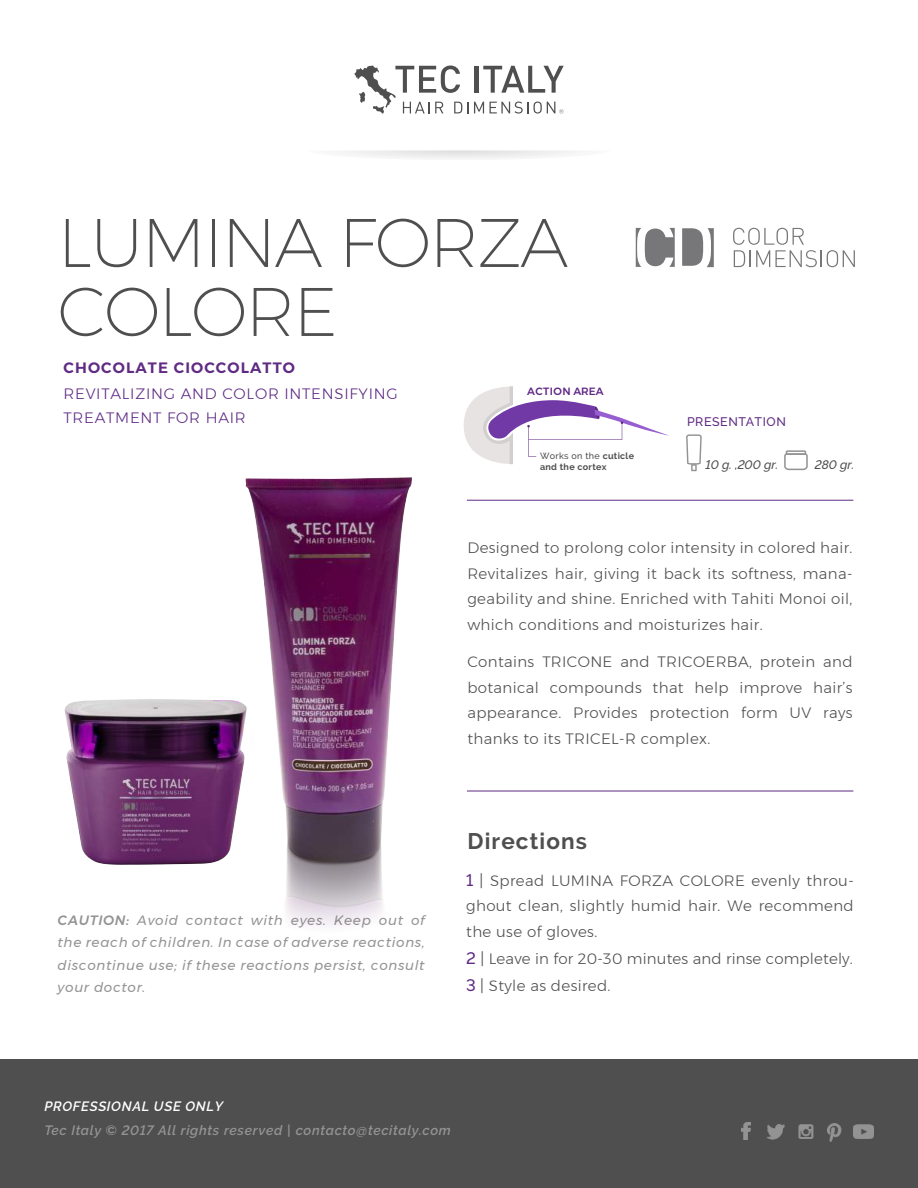
<style>
.page{position:relative;width:918px;height:1188px;background:#fff}
.page>*{position:absolute;margin:0;border:0;box-sizing:border-box;transform-origin:0 0}
.t1{font:200 68.7px/69px "Montserrat";letter-spacing:-.025em;color:#4f4f4f}
.t2{font:700 22.5px "Raleway";letter-spacing:.05em;color:#4f4f4f}
.t3{font:300 15px/25.5px "Montserrat";letter-spacing:.025em;color:#4f4f4f;text-align:justify}
.t4{font:300 15px/24px "Montserrat";letter-spacing:.05em;color:#5f2b84}
.t5{font:600 15px "Montserrat";letter-spacing:.075em;color:#5f2b84}
.t6{font:italic 13.5px/22.5px "Montserrat";letter-spacing:.05em;color:#939393;text-align:justify}
.t7{font:italic 600 13.5px "Raleway";letter-spacing:.05em;color:#939393}
.t8{font:italic 600 13.5px "Raleway";letter-spacing:.05em;color:#fff}
.t9{font:italic 500 12.3px "Raleway";color:#4f4f4f}
.t10{font:500 12.3px "Raleway";letter-spacing:.05em;color:#5f2b84}
.t11{font:500 10.5px "Montserrat";letter-spacing:.035em;color:#602686}
.t12{font:700 9px/10.8px "Raleway";letter-spacing:.035em;color:#4f4f4f}
.s1{font-weight:500}
.s2{font-family:"Raleway";font-weight:500;font-size:16.5px;color:#5f2b84}
.s3{font-family:"Raleway";font-weight:400;font-size:16.5px}
</style>
<div class="page">
<div style="left:0;top:1059px;width:918px;height:129px;background:#4f4f4f"></div>
<hr style="left:467px;top:791px;width:386px;height:1px;background:#5f2b84">
<hr style="left:467px;top:500px;width:386px;height:1px;background:#5f2b84">
<img style="left:742px;top:1122px;width:132px;height:20px">
<svg style="left:354px;top:65px;width:210px;height:49px"></svg>
<svg style="left:343px;top:150px;width:233px;height:9px"></svg>
<svg style="left:733px;top:228px;width:122px;height:39px"></svg>
<svg style="left:682px;top:228px;width:32px;height:39px"></svg>
<svg style="left:636px;top:228px;width:39px;height:39px"></svg>
<svg style="left:464px;top:386px;width:205px;height:59px"></svg>
<img style="left:245px;top:445px;width:336px;height:482px">
<img style="left:64px;top:681px;width:197px;height:204px">
<svg style="left:784px;top:450px;width:24px;height:20px"></svg>
<svg style="left:686px;top:434px;width:16px;height:37px"></svg>
<h1 class="t1" style="left:58px;top:207px;width:512px">LUMINA FORZA<br>COLORE</h1>
<p class="t5" style="left:64px;top:355px;width:233px">CHOCOLATE CIOCCOLATTO</p>
<p class="t4" style="left:64px;top:382px;width:336px">REVITALIZING AND COLOR INTENSIFYING<br>TREATMENT FOR HAIR</p>
<p class="t6" style="left:58px;top:908px;width:369px"><span class="s1">CAUTION:</span> Avoid contact with eyes. Keep out of the reach of children. In case of adverse reactions, discontinue use; if these reactions persist, consult your doctor.</p>
<p class="t11" style="left:527px;top:383px;width:78px">ACTION AREA</p>
<p class="t12" style="left:540px;top:451px;width:96px"><span class="s1">Works on the</span> cuticle and the cortex</p>
<p class="t10" style="left:687px;top:415px;width:100px">PRESENTATION</p>
<p class="t9" style="left:706px;top:458px;width:74px">10 g. ,200 gr.</p>
<p class="t9" style="left:815px;top:458px;width:41px">280 gr.</p>
<p class="t3" style="left:467px;top:535px;width:387px">Designed to prolong color intensity in colored hair.<br>Revitalizes hair, giving it back its softness, mana&shy;geability and shine. Enriched with Tahiti Monoi oil, which conditions and moisturizes hair.</p>
<p class="t3" style="left:467px;top:649px;width:387px">Contains TRICONE and TRICOERBA, protein and botanical compounds that help improve hair’s appearance. Provides protection form UV rays thanks to its TRICEL-R complex.</p>
<h2 class="t2" style="left:467px;top:829px;width:121px">Directions</h2>
<p class="t3" style="left:466px;top:867px;width:389px"><span class="s2">1</span> <span class="s3">|</span> Spread LUMINA FORZA COLORE evenly throu&shy;ghout clean, slightly humid hair. We recommend the use of gloves.</p>
<p class="t3" style="left:466px;top:945px;width:388px;line-height:27px"><span class="s2">2</span> <span class="s3">|</span> Leave in for 20-30 minutes and rinse completely.<br><span class="s2">3</span> <span class="s3">|</span> Style as desired.</p>
<p class="t8" style="left:44px;top:1099px;width:180px">PROFESSIONAL USE ONLY</p>
<p class="t7" style="left:44px;top:1123px;width:408px">Tec Italy © 2017 All rights reserved | contacto@tecitaly.com</p>
</div>
